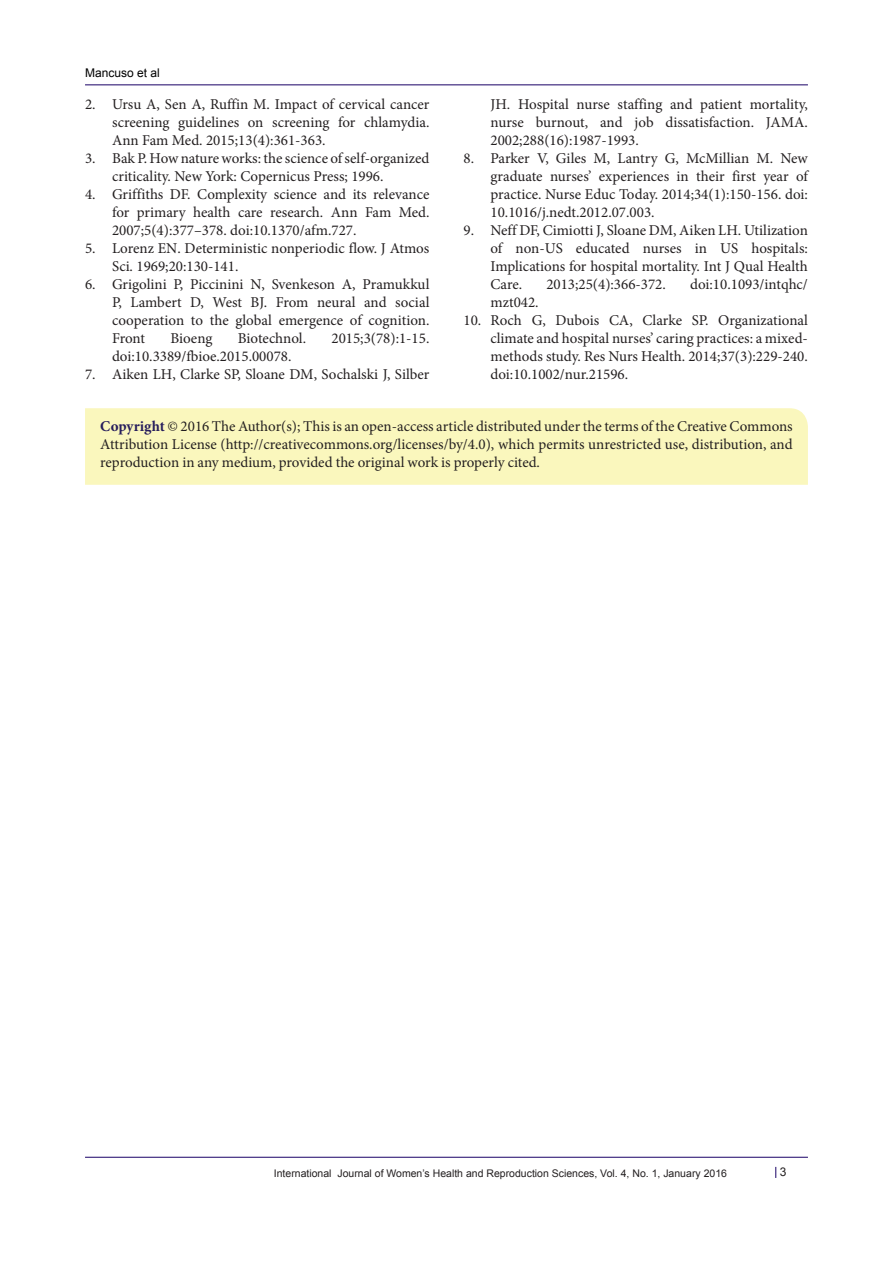
<style>
.page{position:relative;width:893px;height:1263px;background:#fff}
.page>*{position:absolute;margin:0;border:0;box-sizing:border-box;transform-origin:0 0}
.t1{font:15px/18px "Minion Pro";color:#231f20;text-align:justify}
.t2{font:12px "Arial";color:#000001}
.t3{font:12px "Arial";color:#231f20}
.t4{font:10.5px "Arial";color:#231f20}
.s1{font-weight:700;color:#261d5c}
</style>
<div class="page">
<hr style="left:85px;top:85px;width:723px;height:1px;background:#190066">
<hr style="left:85px;top:1157px;width:723px;height:1px;background:#190066">
<div style="left:85px;top:408px;width:723px;height:77px;background:#faf7bd"></div>
<p class="t2" style="left:85px;top:65px;width:76px">Mancuso et al</p>
<p class="t1" style="left:112px;top:95px;width:319px;text-indent:-27px">2. Ursu A, Sen A, Ruffin M. Impact of cervical cancer screening guidelines on screening for chlamydia.<br>Ann Fam Med. 2015;13(4):361-363.</p>
<p class="t1" style="left:112px;top:149px;width:319px;text-indent:-27px">3. Bak P. How nature works: the science of self-organized criticality. New York: Copernicus Press; 1996.</p>
<p class="t1" style="left:112px;top:185px;width:319px;text-indent:-27px">4. Griffiths DF. Complexity science and its relevance for primary health care research. Ann Fam Med.<br>2007;5(4):377–378. doi:10.1370/afm.727.</p>
<p class="t1" style="left:112px;top:239px;width:319px;text-indent:-27px">5. Lorenz EN. Deterministic nonperiodic flow. J Atmos<br>Sci. 1969;20:130-141.</p>
<p class="t1" style="left:112px;top:275px;width:319px;text-indent:-27px">6. Grigolini P, Piccinini N, Svenkeson A, Pramukkul P, Lambert D, West BJ. From neural and social cooperation to the global emergence of cognition.<br>Front</p>
<p class="t1" style="left:170px;top:329px;width:43px">Bioeng</p>
<p class="t1" style="left:238px;top:329px;width:70px">Biotechnol.</p>
<p class="t1" style="left:331px;top:329px;width:99px">2015;3(78):1-15.</p>
<p class="t1" style="left:112px;top:347px;width:181px">doi:10.3389/fbioe.2015.00078.</p>
<p class="t1" style="left:85px;top:365px;width:346px">7. Aiken LH, Clarke SP, Sloane DM, Sochalski J, Silber</p>
<p class="t1" style="left:490px;top:95px;width:319px">JH. Hospital nurse staffing and patient mortality, nurse burnout, and job dissatisfaction. JAMA.<br>2002;288(16):1987-1993.</p>
<p class="t1" style="left:490px;top:149px;width:319px;text-indent:-27px">8. Parker V, Giles M, Lantry G, McMillian M. New graduate nurses’ experiences in their first year of practice. Nurse Educ Today. 2014;34(1):150-156. doi:<br>10.1016/j.nedt.2012.07.003.</p>
<p class="t1" style="left:490px;top:221px;width:319px;text-indent:-27px">9. Neff DF, Cimiotti J, Sloane DM, Aiken LH. Utilization of non-US educated nurses in US hospitals:<br>Implications for hospital mortality. Int J Qual Health Care.</p>
<p class="t1" style="left:546px;top:275px;width:121px">2013;25(4):366-372.</p>
<p class="t1" style="left:690px;top:275px;width:119px">doi:10.1093/intqhc/</p>
<p class="t1" style="left:490px;top:293px;width:50px">mzt042.</p>
<p class="t1" style="left:490px;top:311px;width:319px;text-indent:-27px">10. Roch G, Dubois CA, Clarke SP. Organizational climate and hospital nurses’ caring practices: a mixed&shy;methods study. Res Nurs Health. 2014;37(3):229-240. doi:10.1002/nur.21596.</p>
<p class="t1" style="left:100px;top:417px;width:694px"><span class="s1">Copyright</span> © 2016 The Author(s); This is an open-access article distributed under the terms of the Creative Commons Attribution License (http://creativecommons.org/licenses/by/4.0), which permits unrestricted use, distribution, and reproduction in any medium, provided the original work is properly cited.</p>
<p class="t4" style="left:274px;top:1166px;width:455px">International Journal of Women’s Health and Reproduction Sciences, Vol. 4, No. 1, January 2016</p>
<p class="t3" style="left:780px;top:1163px;width:8px">3</p>
</div>
